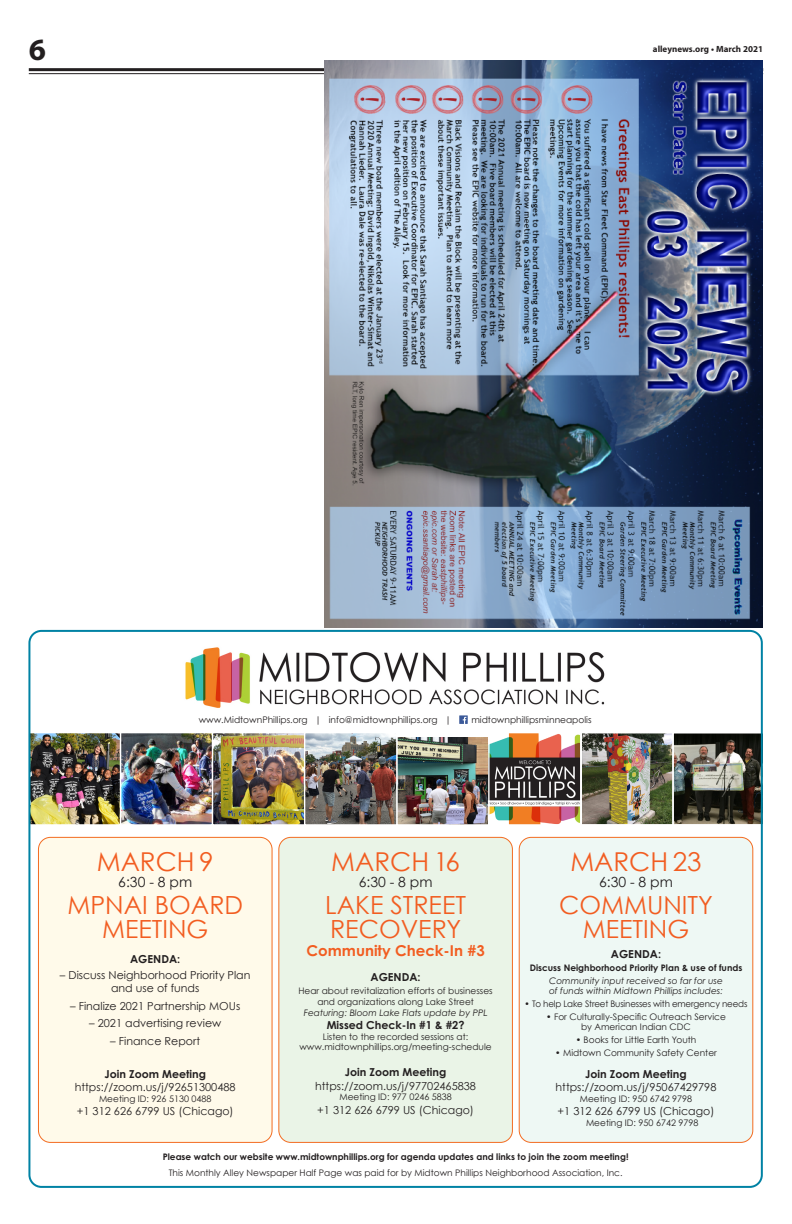
<style>
.page{position:relative;width:792px;height:1224px;background:#fff}
.page>*{position:absolute;margin:0;border:0;box-sizing:border-box;transform-origin:0 0}
.Page_Numbers_-_Left{font:700 31px "Myriad Pro";color:#231f20}
.t1{font:26px "Century Gothic";color:#f25d21}
.t2{font:25px/24px "Century Gothic";color:#f25d21;text-align:center}
.t3{font:700 15px "Century Gothic";color:#f25d21}
.t4{font:14px "Century Gothic";color:#231f20}
.t5{font:11px/13.2px "Century Gothic";color:#231f20;text-align:center}
.t6{font:700 11px "Century Gothic";color:#231f20}
.t7{font:9.1px "Century Gothic";color:#231f20}
.t8{font:9px/10.8px "Century Gothic";color:#231f20;text-align:center}
.t9{font:700 9px/15.8px "Century Gothic";color:#231f20;text-align:center}
.t10{font:9px "Century Gothic";letter-spacing:-.02em;color:#231f20}
.t11{font:italic 9px "Century Gothic";color:#231f20}
.t12{font:700 9px "Myriad Pro";color:#231f20}
.s1{font-weight:700}
.s2{font-style:italic}
.s3{font-weight:400;font-style:italic}
.s4{font-weight:400}
</style>
<div class="page">
<hr style="left:29px;top:68px;width:734px;height:3px;background:#231f20">
<hr style="left:29px;top:73px;width:734px;height:1px;background:#231f20">
<img style="left:325px;top:61px;width:438px;height:567px">
<img style="left:122px;top:734px;width:89px;height:90px">
<div style="left:120px;top:732px;width:93px;height:94px;border:1px solid #fff"></div>
<svg style="left:398px;top:737px;width:90px;height:1px"></svg>
<img style="left:398px;top:738px;width:90px;height:86px">
<div style="left:396px;top:732px;width:94px;height:94px;border:1px solid #fff"></div>
<img style="left:214px;top:734px;width:89px;height:90px">
<div style="left:212px;top:732px;width:93px;height:94px;border:1px solid #fff"></div>
<img style="left:490px;top:734px;width:90px;height:90px">
<div style="left:488px;top:732px;width:94px;height:94px;border:1px solid #fff"></div>
<img style="left:306px;top:734px;width:90px;height:90px">
<div style="left:304px;top:732px;width:94px;height:94px;border:1px solid #fff"></div>
<img style="left:31px;top:732px;width:90px;height:94px">
<img style="left:581px;top:732px;width:179px;height:94px">
<img style="left:185px;top:647px;width:420px;height:70px">
<svg style="left:460px;top:715px;width:8px;height:8px"></svg>
<div style="left:279px;top:837px;width:233px;height:305px;background:#eaf4e7;border-radius:12px"></div>
<div style="left:278px;top:837px;width:235px;height:306px;border:1px solid #f36c21;border-radius:12px"></div>
<div style="left:519px;top:837px;width:234px;height:305px;background:#eef8f4;border-radius:12px"></div>
<div style="left:519px;top:837px;width:234px;height:306px;border:1px solid #f36c21;border-radius:12px"></div>
<div style="left:38px;top:837px;width:234px;height:305px;background:#fffaea;border-radius:12px"></div>
<div style="left:38px;top:837px;width:235px;height:306px;border:1px solid #f36c21;border-radius:12px"></div>
<p class="Page_Numbers_-_Left" style="left:29px;top:29px;width:19px">6</p>
<p class="t12" style="left:653px;top:44px;width:112px">alleynews.org • March 2021</p>
<p class="t7" style="left:199px;top:714px;width:254px">www.MidtownPhillips.org | info@midtownphillips.org |</p>
<p class="t7" style="left:471px;top:714px;width:122px">midtownphillipsminneapolis</p>
<p class="t1" style="left:97px;top:845px;width:118px">MARCH 9</p>
<p class="t4" style="left:118px;top:874px;width:75px">6:30 - 8 pm</p>
<p class="t2" style="left:67px;top:893px;width:177px">MPNAI BOARD<br>MEETING</p>
<p class="t6" style="left:130px;top:952px;width:52px">AGENDA:</p>
<p class="t5" style="left:60px;top:968px;width:192px">– Discuss Neighborhood Priority Plan and use of funds</p>
<p class="t5" style="left:70px;top:999px;width:172px">– Finalize 2021 Partnership MOUs</p>
<p class="t5" style="left:89px;top:1017px;width:134px">– 2021 advertising review</p>
<p class="t5" style="left:110px;top:1034px;width:91px">– Finance Report</p>
<p class="t5" style="left:75px;top:1067px;width:162px"><span class="s1">Join Zoom Meeting </span>https://zoom.us/j/92651300488</p>
<p class="t8" style="left:99px;top:1093px;width:114px">Meeting ID: 926 5130 0488</p>
<p class="t5" style="left:77px;top:1104px;width:158px">+1 312 626 6799 US (Chicago)</p>
<p class="t1" style="left:331px;top:845px;width:130px">MARCH 16</p>
<p class="t4" style="left:359px;top:874px;width:75px">6:30 - 8 pm</p>
<p class="t2" style="left:325px;top:893px;width:142px;text-align:left">LAKE STREET<br>RECOVERY</p>
<p class="t3" style="left:307px;top:942px;width:180px">Community Check-In #3</p>
<p class="t6" style="left:371px;top:970px;width:52px">AGENDA:</p>
<p class="t8" style="left:298px;top:986px;width:196px">Hear about revitalization efforts of businesses and organizations along Lake Street<br><span class="s2">Featuring: Bloom Lake Flats update by PPL</span></p>
<p class="t6" style="left:327px;top:1018px;width:139px">Missed Check-In #1 &amp; #2?</p>
<p class="t8" style="left:300px;top:1032px;width:194px;line-height:10px">Listen to the recorded sessions at: www.midtownphillips.org/meeting-schedule</p>
<p class="t5" style="left:315px;top:1066px;width:162px"><span class="s1">Join Zoom Meeting </span>https://zoom.us/j/97702465838</p>
<p class="t8" style="left:339px;top:1092px;width:114px">Meeting ID: 977 0246 5838</p>
<p class="t5" style="left:317px;top:1103px;width:158px">+1 312 626 6799 US (Chicago)</p>
<p class="t1" style="left:570px;top:845px;width:133px">MARCH 23</p>
<p class="t4" style="left:599px;top:874px;width:75px">6:30 - 8 pm</p>
<p class="t2" style="left:559px;top:893px;width:155px">COMMUNITY<br>MEETING</p>
<p class="t6" style="left:611px;top:947px;width:52px">AGENDA:</p>
<p class="t9" style="left:530px;top:961px;width:214px;line-height:13px">Discuss Neighborhood Priority Plan &amp; use of funds<br><span class="s3">Community input received so far for use</span></p>
<p class="t11" style="left:549px;top:986px;width:175px">of funds within Midtown Phillips includes:</p>
<p class="t10" style="left:525px;top:999px;width:224px">• To help Lake Street Businesses with emergency needs</p>
<p class="t8" style="left:546px;top:1012px;width:181px;line-height:10px">• For Culturally-Specific Outreach Service by American Indian CDC</p>
<p class="t8" style="left:576px;top:1035px;width:122px">• Books for Little Earth Youth</p>
<p class="t8" style="left:555px;top:1048px;width:163px">• Midtown Community Safety Center</p>
<p class="t5" style="left:556px;top:1067px;width:162px"><span class="s1">Join Zoom Meeting </span>https://zoom.us/j/95067429798</p>
<p class="t8" style="left:580px;top:1093px;width:114px">Meeting ID: 950 6742 9798</p>
<p class="t5" style="left:558px;top:1104px;width:158px">+1 312 626 6799 US (Chicago)</p>
<p class="t8" style="left:586px;top:1117px;width:114px">Meeting ID: 950 6742 9798</p>
<p class="t9" style="left:163px;top:1149px;width:467px">Please watch our website www.midtownphillips.org for agenda updates and links to join the zoom meeting!<br><span class="s4">This Monthly Alley Newspaper Half Page was paid for by Midtown Phillips Neighborhood Association, Inc.</span></p>
</div>
